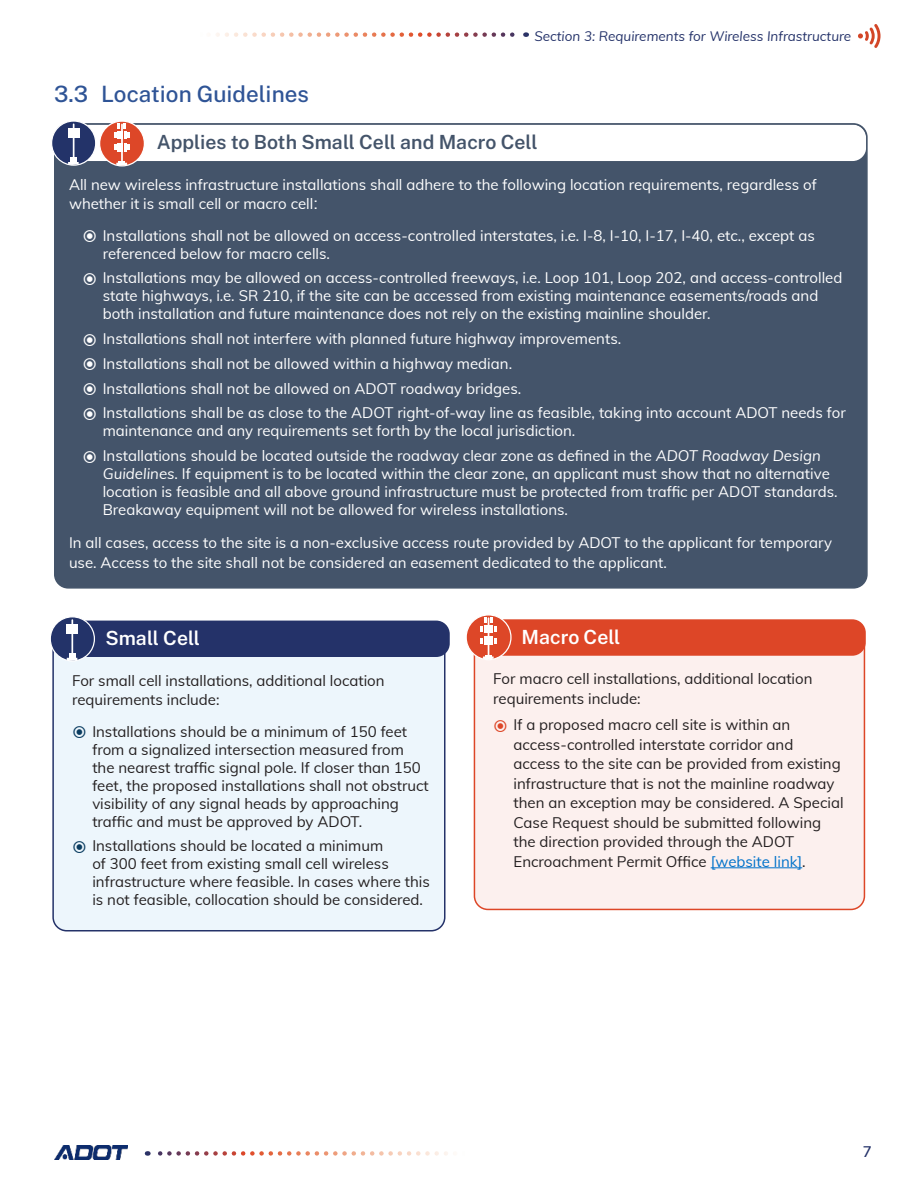
<style>
.page{position:relative;width:918px;height:1188px;background:#fff}
.page>*{position:absolute;margin:0;border:0;box-sizing:border-box;transform-origin:0 0}
.h2_Main_Content{font:500 22.5px "Public Sans";color:#2f5496}
.Both_Cells_Header{font:600 19.5px "Public Sans";color:#44546a}
.Small_Cell_Header{font:600 19.5px "Public Sans";color:#fff}
.Macro_Cell_Header{font:600 19.5px "Public Sans";color:#fff}
.Body{font:15px/18px "Muli";color:#fff}
.macro_cell{font:15px/18px "Muli";color:#231f20}
.Small_Cell{font:15px/19.5px "Muli";color:#231f20}
.t1{font:600 15px "Muli";color:#243269}
.t2{font:italic 13.5px "Muli";color:#243269}
.s1{font-family:"Arial";font-size:16.5px}
.s2{font-style:italic}
.s3{color:#0072ca}
</style>
<div class="page">
<svg style="left:147px;top:1151px;width:301px;height:5px"></svg>
<img style="left:54px;top:1146px;width:74px;height:13px">
<svg style="left:216px;top:32px;width:310px;height:5px"></svg>
<svg style="left:858px;top:24px;width:23px;height:24px"></svg>
<div style="left:474px;top:632px;width:390px;height:277px;background:#fcf0ee;border-radius:14px"></div>
<div style="left:474px;top:631px;width:391px;height:279px;border:2px solid #dd4627;border-radius:14px"></div>
<div style="left:53px;top:624px;width:392px;height:307px;background:#edf6fc;border-radius:14px"></div>
<div style="left:52px;top:623px;width:394px;height:309px;border:2px solid #243269;border-radius:14px"></div>
<div style="left:55px;top:124px;width:812px;height:464px;background:#44546a;border-radius:14px"></div>
<div style="left:69px;top:125px;width:797px;height:36px;background:#fff;border-radius:14px"></div>
<div style="left:52px;top:121px;width:44px;height:44px;background:#233369;border-radius:50%"></div>
<div style="left:51px;top:120px;width:45px;height:46px;border:1px solid #fff;border-radius:50%"></div>
<hr style="left:73px;top:124px;width:1px;height:34px;background:#fff">
<svg style="left:68px;top:128px;width:11px;height:10px"></svg>
<div style="left:70px;top:158px;width:7px;height:6px;background:#fff"></div>
<svg style="left:68px;top:162px;width:11px;height:4px"></svg>
<div style="left:100px;top:121px;width:44px;height:45px;background:#dd4728;border-radius:50%"></div>
<div style="left:99px;top:120px;width:46px;height:47px;border:1px solid #fff;border-radius:50%"></div>
<hr style="left:121px;top:124px;width:2px;height:38px;background:#fff">
<svg style="left:116px;top:161px;width:11px;height:6px"></svg>
<svg style="left:114px;top:123px;width:16px;height:28px"></svg>
<hr style="left:711px;top:867px;width:91px;height:1px;background:#0072ca">
<div style="left:470px;top:619px;width:396px;height:37px;background:#dd4627;border-radius:14px"></div>
<div style="left:466px;top:615px;width:45px;height:45px;background:#dd4728;border-radius:50%"></div>
<div style="left:466px;top:614px;width:46px;height:46px;border:1px solid #fff;border-radius:50%"></div>
<hr style="left:488px;top:618px;width:1px;height:37px;background:#fff">
<svg style="left:483px;top:655px;width:11px;height:5px"></svg>
<svg style="left:480px;top:617px;width:16px;height:28px"></svg>
<div style="left:54px;top:621px;width:396px;height:36px;background:#243269;border-radius:14px"></div>
<div style="left:50px;top:617px;width:44px;height:44px;background:#233369;border-radius:50%"></div>
<div style="left:50px;top:616px;width:45px;height:46px;border:1px solid #fff;border-radius:50%"></div>
<hr style="left:71px;top:620px;width:2px;height:34px;background:#fff">
<svg style="left:67px;top:624px;width:11px;height:10px"></svg>
<svg style="left:67px;top:654px;width:10px;height:8px"></svg>
<p class="t2" style="left:534px;top:26px;width:318px">Section 3: Requirements for Wireless Infrastructure</p>
<h3 class="h2_Main_Content" style="left:54px;top:78px;width:257px">3.3 Location Guidelines</h3>
<p class="Both_Cells_Header" style="left:157px;top:128px;width:382px">Applies to Both Small Cell and Macro Cell</p>
<p class="Body" style="left:69px;top:174px;width:749px;line-height:19.5px">All new wireless infrastructure installations shall adhere to the following location requirements, regardless of whether it is small cell or macro cell<span class="s1">:</span></p>
<p class="Body" style="left:103px;top:226px;width:714px">Installations shall not be allowed on access-controlled interstates, i.e. I-8, I-10, I-17, I-40, etc., except as referenced below for macro cells.</p>
<p class="Body" style="left:103px;top:268px;width:741px">Installations may be allowed on access-controlled freeways, i.e. Loop 101, Loop 202, and access-controlled state highways, i.e. SR 210, if the site can be accessed from existing maintenance easements/roads and both installation and future maintenance does not rely on the existing mainline shoulder.</p>
<p class="Body" style="left:103px;top:329px;width:520px">Installations shall not interfere with planned future highway improvements.</p>
<p class="Body" style="left:103px;top:354px;width:411px">Installations shall not be allowed within a highway median.</p>
<p class="Body" style="left:103px;top:379px;width:420px">Installations shall not be allowed on ADOT roadway bridges.</p>
<p class="Body" style="left:103px;top:403px;width:745px">Installations shall be as close to the ADOT right-of-way line as feasible, taking into account ADOT needs for maintenance and any requirements set forth by the local jurisdiction.</p>
<p class="Body" style="left:103px;top:446px;width:736px">Installations should be located outside the roadway clear zone as defined in the <span class="s2">ADOT Roadway Design Guidelines</span>. If equipment is to be located within the clear zone, an applicant must show that no alternative location is feasible and all above ground infrastructure must be protected from traffic per ADOT standards.<br>Breakaway equipment will not be allowed for wireless installations.</p>
<p class="Body" style="left:69px;top:532px;width:764px;line-height:19.5px">In all cases, access to the site is a non-exclusive access route provided by ADOT to the applicant for temporary use. Access to the site shall not be considered an easement dedicated to the applicant.</p>
<p class="Small_Cell_Header" style="left:105px;top:624px;width:96px">Small Cell</p>
<p class="Macro_Cell_Header" style="left:522px;top:623px;width:100px">Macro Cell</p>
<p class="Small_Cell" style="left:72px;top:670px;width:314px">For small cell installations, additional location requirements include:</p>
<p class="macro_cell" style="left:92px;top:721px;width:338px">Installations should be a minimum of 150 feet from a signalized intersection measured from the nearest traffic signal pole. If closer than 150 feet, the proposed installations shall not obstruct visibility of any signal heads by approaching traffic and must be approved by ADOT.</p>
<p class="macro_cell" style="left:92px;top:836px;width:339px">Installations should be located a minimum<br>of 300 feet from existing small cell wireless infrastructure where feasible. In cases where this is not feasible, collocation should be considered.</p>
<p class="macro_cell" style="left:493px;top:669px;width:321px;line-height:19.5px">For macro cell installations, additional location requirements include:</p>
<p class="macro_cell" style="left:514px;top:714px;width:332px;line-height:19.5px">If a proposed macro cell site is within an access-controlled interstate corridor and access to the site can be provided from existing infrastructure that is not the mainline roadway then an exception may be considered. A Special Case Request should be submitted following the direction provided through the ADOT Encroachment Permit Office <span class="s3">[website link]</span>.</p>
<p class="t1" style="left:863px;top:1140px;width:10px">7</p>
</div>
